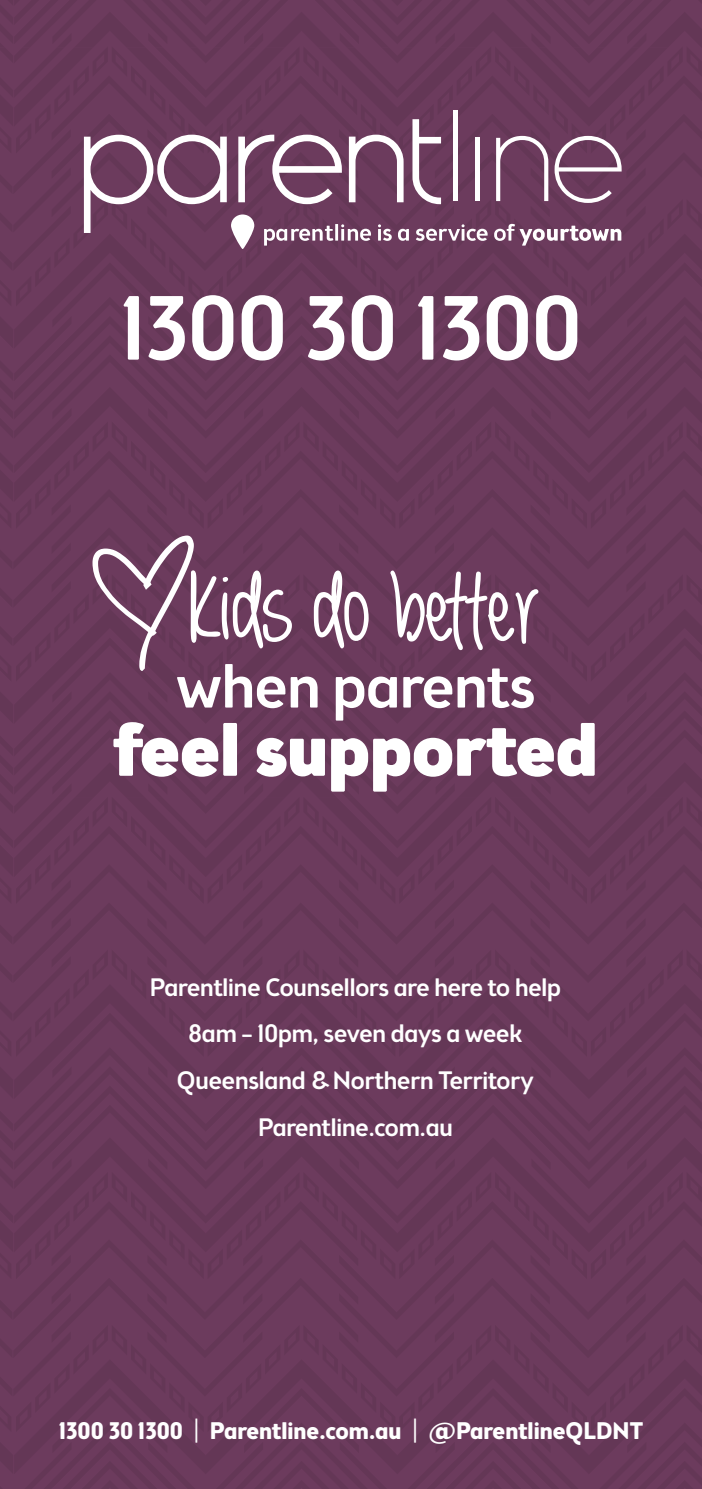
<style>
.page{position:relative;width:702px;height:1489px;background:#fff}
.page>*{position:absolute;margin:0;border:0;box-sizing:border-box;transform-origin:0 0}
.t1{font:700 143.25px "Always Forever";color:#fff}
.t2{font:500 90px "Brooklyn Samuels Five";color:#fff}
.t3{font:900 74.75px "Brooklyn Samuels Five";letter-spacing:-.005em;color:#fff}
.t4{font:500 61.5px "Brooklyn Samuels Five";letter-spacing:-.005em;color:#fff}
.t5{font:500 25px/46.8px "Brooklyn Samuels Five";letter-spacing:-.005em;color:#fff;text-align:center}
.t6{font:700 23.75px "Brooklyn Samuels Five";color:#fff}
</style>
<div class="page">
<div style="left:0;top:0;width:702px;height:1488px;background:#6c3b5d"></div>
<svg style="left:92px;top:535px;width:102px;height:136px"></svg>
<hr style="left:453px;top:111px;width:4px;height:90px;background:#fff">
<svg style="left:496px;top:136px;width:52px;height:65px"></svg>
<svg style="left:554px;top:136px;width:67px;height:67px"></svg>
<svg style="left:494px;top:224px;width:127px;height:21px"></svg>
<svg style="left:84px;top:119px;width:403px;height:130px"></svg>
<h2 class="t2" style="left:120px;top:276px;width:462px">1300 30 1300</h2>
<h1 class="t1" style="left:191px;top:551px;width:350px">Kids do better</h1>
<h3 class="t4" style="left:176px;top:650px;width:361px">when parents</h3>
<h3 class="t3" style="left:113px;top:706px;width:486px">feel supported</h3>
<p class="t5" style="left:150px;top:965px;width:413px">Parentline Counsellors are here to help<br>8am – 10pm, seven days a week<br>Queensland &amp; Northern Territory<br>Parentline.com.au</p>
<p class="t6" style="left:59px;top:1416px;width:585px">1300 30 1300 | Parentline.com.au | @ParentlineQLDNT</p>
</div>
